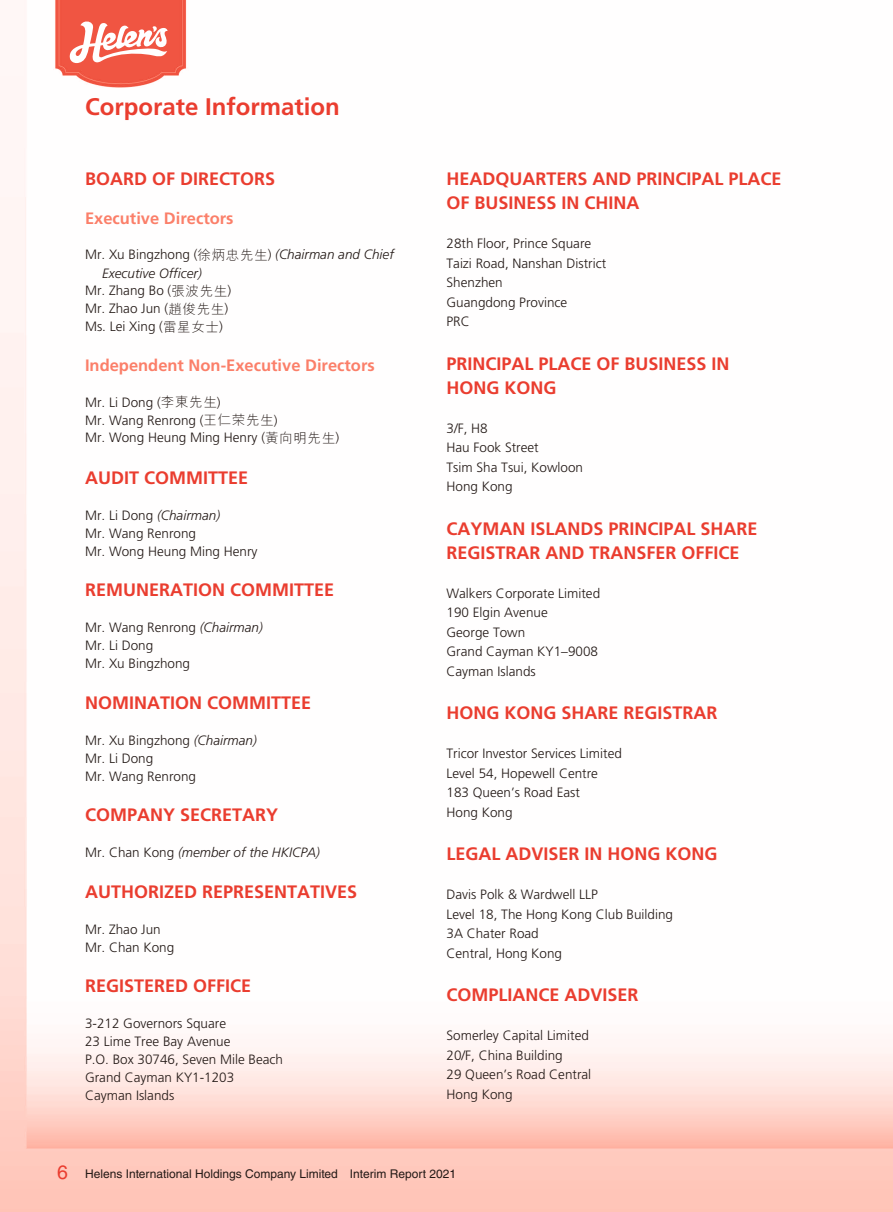
<style>
.page{position:relative;width:893px;height:1212px;background:#fff}
.page>*{position:absolute;margin:0;border:0;box-sizing:border-box;transform-origin:0 0}
.t1{font:700 24px "Frutiger LT Std";color:#ea3d2f}
.t2{font:700 18px/24px "Frutiger LT Std";color:#ea3d2f}
.t3{font:700 16.5px "Frutiger LT Std";color:#fb7f69}
.t4{font:300 13.5px/19.5px "Frutiger LT Std";color:#231916}
.t5{font:italic 300 13.5px "Frutiger LT Std";color:#231916}
.t6{font:12px "Helvetica LT Std";color:#231916}
.s1{font-style:normal}
.s2{font-family:"M Hei HK";font-style:normal}
.s3{font-family:"M Hei HK"}
.s4{font-style:italic}
.s5{font-size:19.5px;color:#ea3d2f}
</style>
<div class="page">
<img style="left:0;top:0;width:893px;height:1212px">
<svg style="left:69px;top:20px;width:99px;height:43px"></svg>
<h1 class="t1" style="left:85px;top:93px;width:256px">Corporate Information</h1>
<h2 class="t2" style="left:85px;top:167px;width:192px">BOARD OF DIRECTORS</h2>
<p class="t3" style="left:85px;top:209px;width:150px">Executive Directors</p>
<p class="t5" style="left:85px;top:247px;width:310px"><span class="s1">Mr. Xu Bingzhong (</span><span class="s2">徐炳忠先生</span><span class="s1">)</span> (Chairman and Chief</p>
<p class="t5" style="left:102px;top:266px;width:101px">Executive Officer)</p>
<p class="t4" style="left:85px;top:281px;width:148px">Mr. Zhang Bo (<span class="s3">張波先生</span>)</p>
<p class="t4" style="left:85px;top:299px;width:145px">Mr. Zhao Jun (<span class="s3">趙俊先生</span>)</p>
<p class="t4" style="left:85px;top:317px;width:139px">Ms. Lei Xing (<span class="s3">雷星女士</span>)</p>
<p class="t3" style="left:85px;top:356px;width:291px">Independent Non-Executive Directors</p>
<p class="t4" style="left:85px;top:393px;width:256px;line-height:18px">Mr. Li Dong (<span class="s3">李東先生</span>)<br>Mr. Wang Renrong (<span class="s3">王仁荣先生</span>)<br>Mr. Wong Heung Ming Henry (<span class="s3">黃向明先生</span>)</p>
<h2 class="t2" style="left:85px;top:465px;width:165px">AUDIT COMMITTEE</h2>
<p class="t4" style="left:85px;top:506px;width:174px;line-height:18px">Mr. Li Dong <span class="s4">(Chairman)<br></span>Mr. Wang Renrong<br>Mr. Wong Heung Ming Henry</p>
<h2 class="t2" style="left:85px;top:578px;width:251px">REMUNERATION COMMITTEE</h2>
<p class="t4" style="left:85px;top:619px;width:179px;line-height:18px">Mr. Wang Renrong <span class="s4">(Chairman)<br></span>Mr. Li Dong<br>Mr. Xu Bingzhong</p>
<h2 class="t2" style="left:85px;top:690px;width:228px">NOMINATION COMMITTEE</h2>
<p class="t4" style="left:85px;top:731px;width:173px;line-height:18px">Mr. Xu Bingzhong <span class="s4">(Chairman)<br></span>Mr. Li Dong<br>Mr. Wang Renrong</p>
<h2 class="t2" style="left:85px;top:803px;width:195px">COMPANY SECRETARY</h2>
<p class="t5" style="left:85px;top:845px;width:236px"><span class="s1">Mr. Chan Kong</span> (member of the HKICPA)</p>
<h2 class="t2" style="left:85px;top:879px;width:274px">AUTHORIZED REPRESENTATIVES</h2>
<p class="t4" style="left:85px;top:920px;width:91px;line-height:18px">Mr. Zhao Jun<br>Mr. Chan Kong</p>
<h2 class="t2" style="left:85px;top:974px;width:168px">REGISTERED OFFICE</h2>
<p class="t4" style="left:85px;top:1015px;width:200px;line-height:18px">3-212 Governors Square<br>23 Lime Tree Bay Avenue<br>P.O. Box 30746, Seven Mile Beach<br>Grand Cayman KY1-1203<br>Cayman Islands</p>
<h2 class="t2" style="left:446px;top:167px;width:337px">HEADQUARTERS AND PRINCIPAL PLACE<br>OF BUSINESS IN CHINA</h2>
<p class="t4" style="left:446px;top:234px;width:161px">28th Floor, Prince Square<br>Taizi Road, Nanshan District<br>Shenzhen<br>Guangdong Province<br>PRC</p>
<h2 class="t2" style="left:446px;top:351px;width:285px">PRINCIPAL PLACE OF BUSINESS IN<br>HONG KONG</h2>
<p class="t4" style="left:446px;top:418px;width:138px">3/F, H8<br>Hau Fook Street<br>Tsim Sha Tsui, Kowloon<br>Hong Kong</p>
<h2 class="t2" style="left:446px;top:516px;width:313px">CAYMAN ISLANDS PRINCIPAL SHARE<br>REGISTRAR AND TRANSFER OFFICE</h2>
<p class="t4" style="left:446px;top:583px;width:155px">Walkers Corporate Limited<br>190 Elgin Avenue<br>George Town<br>Grand Cayman KY1–9008<br>Cayman Islands</p>
<h2 class="t2" style="left:446px;top:701px;width:273px">HONG KONG SHARE REGISTRAR</h2>
<p class="t4" style="left:446px;top:744px;width:177px">Tricor Investor Services Limited<br>Level 54, Hopewell Centre<br>183 Queen’s Road East<br>Hong Kong</p>
<h2 class="t2" style="left:446px;top:842px;width:273px">LEGAL ADVISER IN HONG KONG</h2>
<p class="t4" style="left:446px;top:885px;width:228px">Davis Polk &amp; Wardwell LLP<br>Level 18, The Hong Kong Club Building<br>3A Chater Road<br>Central, Hong Kong</p>
<h2 class="t2" style="left:446px;top:983px;width:194px">COMPLIANCE ADVISER</h2>
<p class="t4" style="left:446px;top:1026px;width:146px">Somerley Capital Limited<br>20/F, China Building<br>29 Queen’s Road Central<br>Hong Kong</p>
<p class="t6" style="left:57px;top:1167px;width:400px"><span class="s5">6</span> Helens International Holdings Company Limited Interim Report 2021</p>
</div>
